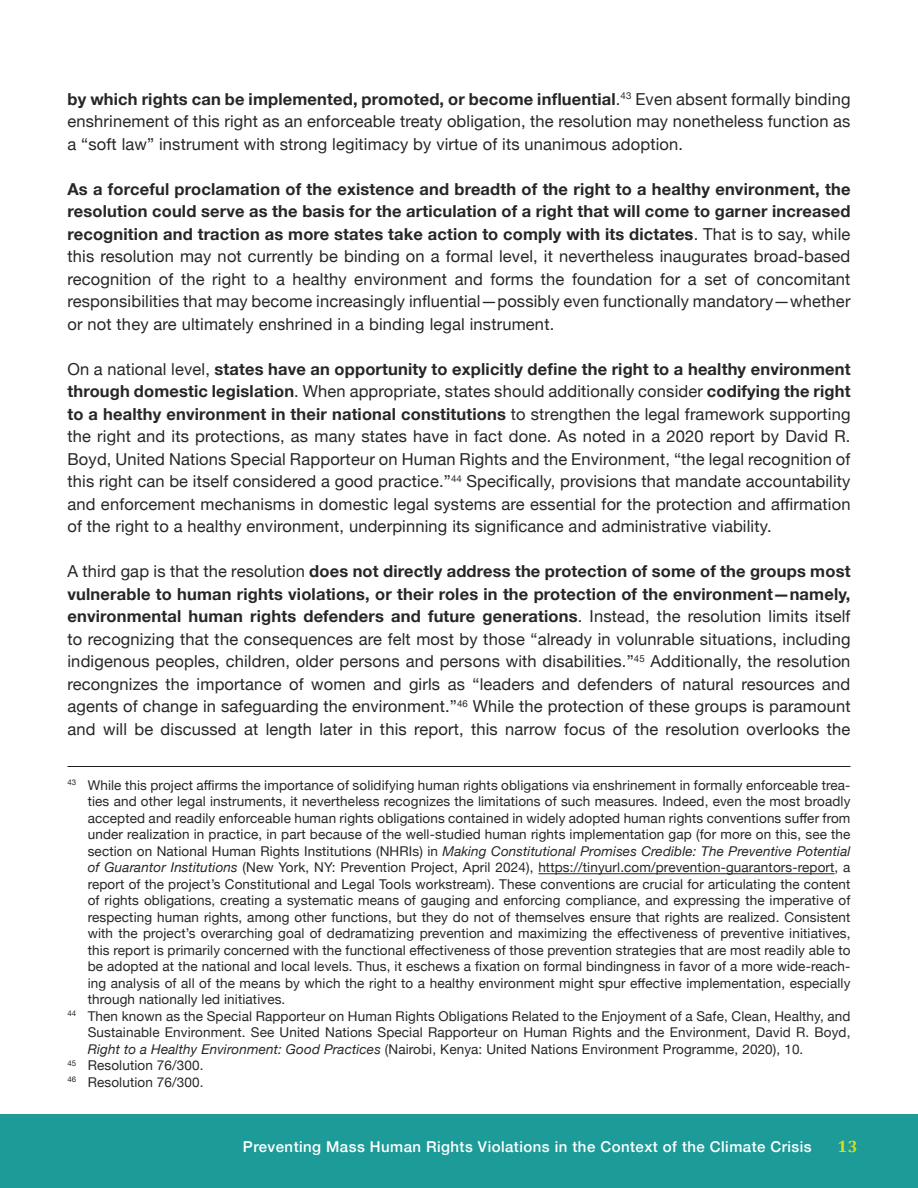
<style>
.page{position:relative;width:918px;height:1188px;background:#fff}
.page>*{position:absolute;margin:0;border:0;box-sizing:border-box;transform-origin:0 0}
.t1{font:16.5px/22.5px "Helvetica Neue";letter-spacing:.01em;color:#282526;text-align:justify}
.t2{font:700 16.5px "Cambria";color:#d6df21}
.t3{font:500 15px "Helvetica Neue";letter-spacing:.03em;color:#fff}
.Footnote{font:13.5px/16.5px "Helvetica Neue";letter-spacing:.01em;color:#282526;text-align:justify}
.s1{font-weight:700}
.s2{font-style:italic}
</style>
<div class="page">
<div style="left:0;top:1114px;width:918px;height:74px;background:#1d9b98"></div>
<hr style="left:68px;top:766px;width:782px;height:1px;background:#231f20">
<hr style="left:538px;top:873px;width:297px;height:1px;background:#282526">
<p class="t1" style="left:68px;top:88px;width:785px"><span class="s1">by which rights can be implemented, promoted, or become influential</span>.<sup>43</sup> Even absent formally binding enshrinement of this right as an enforceable treaty obligation, the resolution may nonetheless function as a “soft law” instrument with strong legitimacy by virtue of its unanimous adoption.</p>
<p class="t1" style="left:68px;top:178px;width:785px"><span class="s1">As a forceful proclamation of the existence and breadth of the right to a healthy environment, the resolution could serve as the basis for the articulation of a right that will come to garner increased recognition and traction as more states take action to comply with its dictates</span>. That is to say, while this resolution may not currently be binding on a formal level, it nevertheless inaugurates broad-based recognition of the right to a healthy environment and forms the foundation for a set of concomitant responsibilities that may become increasingly influential—possibly even functionally mandatory—whether or not they are ultimately enshrined in a binding legal instrument.</p>
<p class="t1" style="left:68px;top:358px;width:785px">On a national level, <span class="s1">states have an opportunity to explicitly define the right to a healthy environment through domestic legislation</span>. When appropriate, states should additionally consider <span class="s1">codifying the right to a healthy environment in their national constitutions</span> to strengthen the legal framework supporting the right and its protections, as many states have in fact done. As noted in a 2020 report by David R.<br>Boyd, United Nations Special Rapporteur on Human Rights and the Environment, “the legal recognition of this right can be itself considered a good practice.”<sup>44</sup> Specifically, provisions that mandate accountability and enforcement mechanisms in domestic legal systems are essential for the protection and affirmation of the right to a healthy environment, underpinning its significance and administrative viability.</p>
<p class="t1" style="left:68px;top:561px;width:785px">A third gap is that the resolution <span class="s1">does not directly address the protection of some of the groups most vulnerable to human rights violations, or their roles in the protection of the environment—namely, environmental human rights defenders and future generations</span>. Instead, the resolution limits itself to recognizing that the consequences are felt most by those “already in volunrable situations, including indigenous peoples, children, older persons and persons with disabilities.”<sup>45</sup> Additionally, the resolution recongnizes the importance of women and girls as “leaders and defenders of natural resources and agents of change in safeguarding the environment.”<sup>46</sup> While the protection of these groups is paramount and will be discussed at length later in this report, this narrow focus of the resolution overlooks the</p>
<p class="Footnote" style="left:88px;top:777px;width:764px;text-indent:-20px"><sup>43</sup> While this project affirms the importance of solidifying human rights obligations via enshrinement in formally enforceable trea&shy;ties and other legal instruments, it nevertheless recognizes the limitations of such measures. Indeed, even the most broadly accepted and readily enforceable human rights obligations contained in widely adopted human rights conventions suffer from under realization in practice, in part because of the well-studied human rights implementation gap (for more on this, see the section on National Human Rights Institutions (NHRIs) in <span class="s2">Making Constitutional Promises Credible: The Preventive Potential of Guarantor Institutions</span> (New York, NY: Prevention Project, April 2024), https://tinyurl.com/prevention-guarantors-report, a report of the project’s Constitutional and Legal Tools workstream). These conventions are crucial for articulating the content of rights obligations, creating a systematic means of gauging and enforcing compliance, and expressing the imperative of respecting human rights, among other functions, but they do not of themselves ensure that rights are realized. Consistent with the project’s overarching goal of dedramatizing prevention and maximizing the effectiveness of preventive initiatives, this report is primarily concerned with the functional effectiveness of those prevention strategies that are most readily able to be adopted at the national and local levels. Thus, it eschews a fixation on formal bindingness in favor of a more wide-reach&shy;ing analysis of all of the means by which the right to a healthy environment might spur effective implementation, especially through nationally led initiatives.</p>
<p class="Footnote" style="left:88px;top:1008px;width:764px;text-indent:-20px"><sup>44</sup> Then known as the Special Rapporteur on Human Rights Obligations Related to the Enjoyment of a Safe, Clean, Healthy, and Sustainable Environment. See United Nations Special Rapporteur on Human Rights and the Environment, David R. Boyd, <span class="s2">Right to a Healthy Environment: Good Practices</span> (Nairobi, Kenya: United Nations Environment Programme, 2020), 10.</p>
<p class="Footnote" style="left:68px;top:1058px;width:138px"><sup>45</sup> Resolution 76/300.</p>
<p class="Footnote" style="left:68px;top:1074px;width:138px"><sup>46</sup> Resolution 76/300.</p>
<p class="t3" style="left:243px;top:1135px;width:570px">Preventing Mass Human Rights Violations in the Context of the Climate Crisis</p>
<p class="t2" style="left:838px;top:1136px;width:21px">13</p>
</div>
